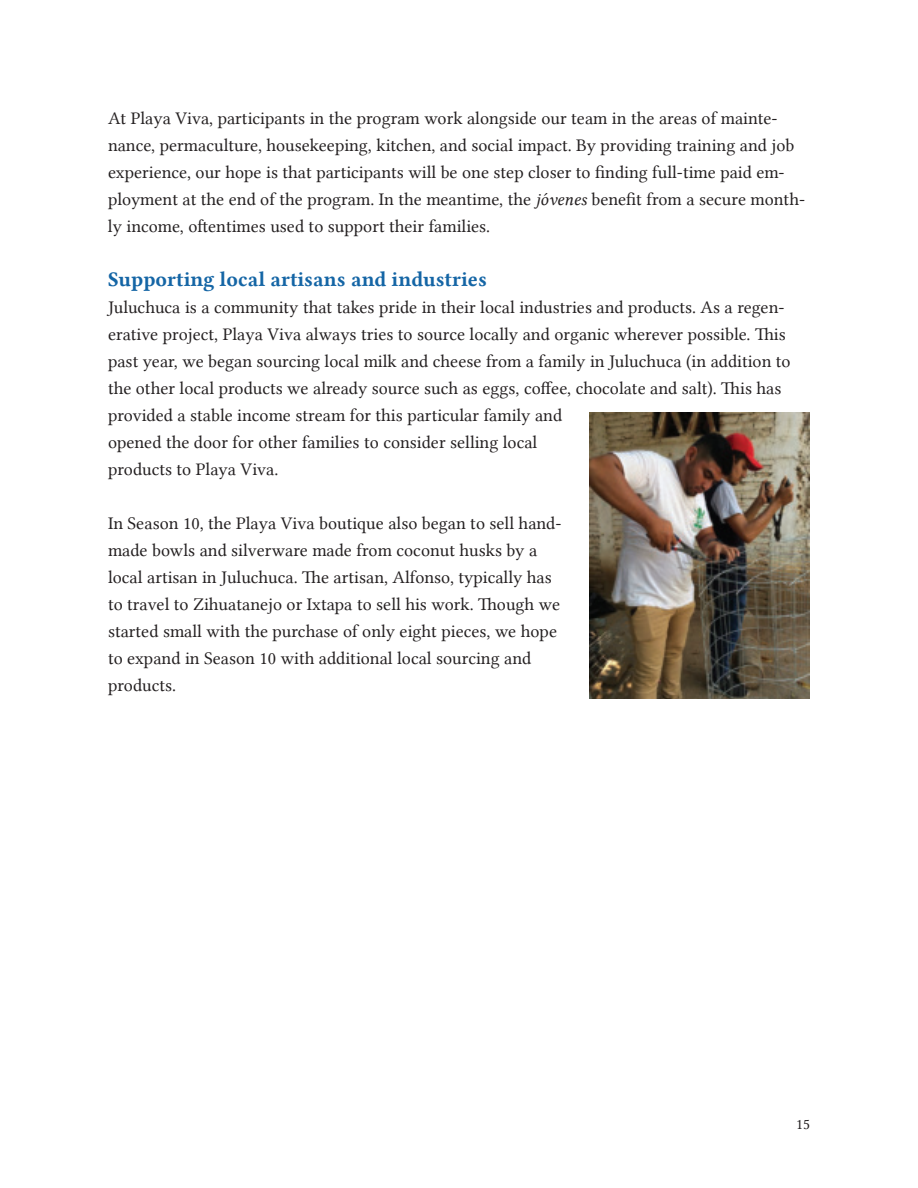
<style>
.page{position:relative;width:918px;height:1188px;background:#fff}
.page>*{position:absolute;margin:0;border:0;box-sizing:border-box;transform-origin:0 0}
.t1{font:21px "Lin Libertine B";color:#1465a5}
.t2{font:18px/27px "Lin Libertine";color:#231f20}
.t3{font:15px "Lin Libertine";color:#231f20}
.s1{font-family:"Lin Libertine I"}
</style>
<div class="page">
<img style="left:589px;top:412px;width:221px;height:287px">
<p class="t2" style="left:108px;top:105px;width:699px">At Playa Viva, participants in the program work alongside our team in the areas of mainte&shy;nance, permaculture, housekeeping, kitchen, and social impact. By providing training and job experience, our hope is that participants will be one step closer to finding full-time paid em&shy;ployment at the end of the program. In the meantime, the <span class="s1">jóvenes</span> benefit from a secure month&shy;ly income, oftentimes used to support their families.</p>
<p class="t1" style="left:108px;top:271px;width:381px">Supporting local artisans and industries</p>
<p class="t2" style="left:108px;top:294px;width:684px">Juluchuca is a community that takes pride in their local industries and products. As a regen&shy;erative project, Playa Viva always tries to source locally and organic wherever possible. This past year, we began sourcing local milk and cheese from a family in Juluchuca (in addition to the other local products we already source such as eggs, coffee, chocolate and salt). This has provided a stable income stream for this particular family and<br>opened the door for other families to consider selling local<br>products to Playa Viva.</p>
<p class="t2" style="left:108px;top:510px;width:455px">In Season 10, the Playa Viva boutique also began to sell hand&shy;made bowls and silverware made from coconut husks by a local artisan in Juluchuca. The artisan, Alfonso, typically has to travel to Zihuatanejo or Ixtapa to sell his work. Though we started small with the purchase of only eight pieces, we hope to expand in Season 10 with additional local sourcing and products.</p>
<p class="t3" style="left:796px;top:1119px;width:15px">15</p>
</div>
